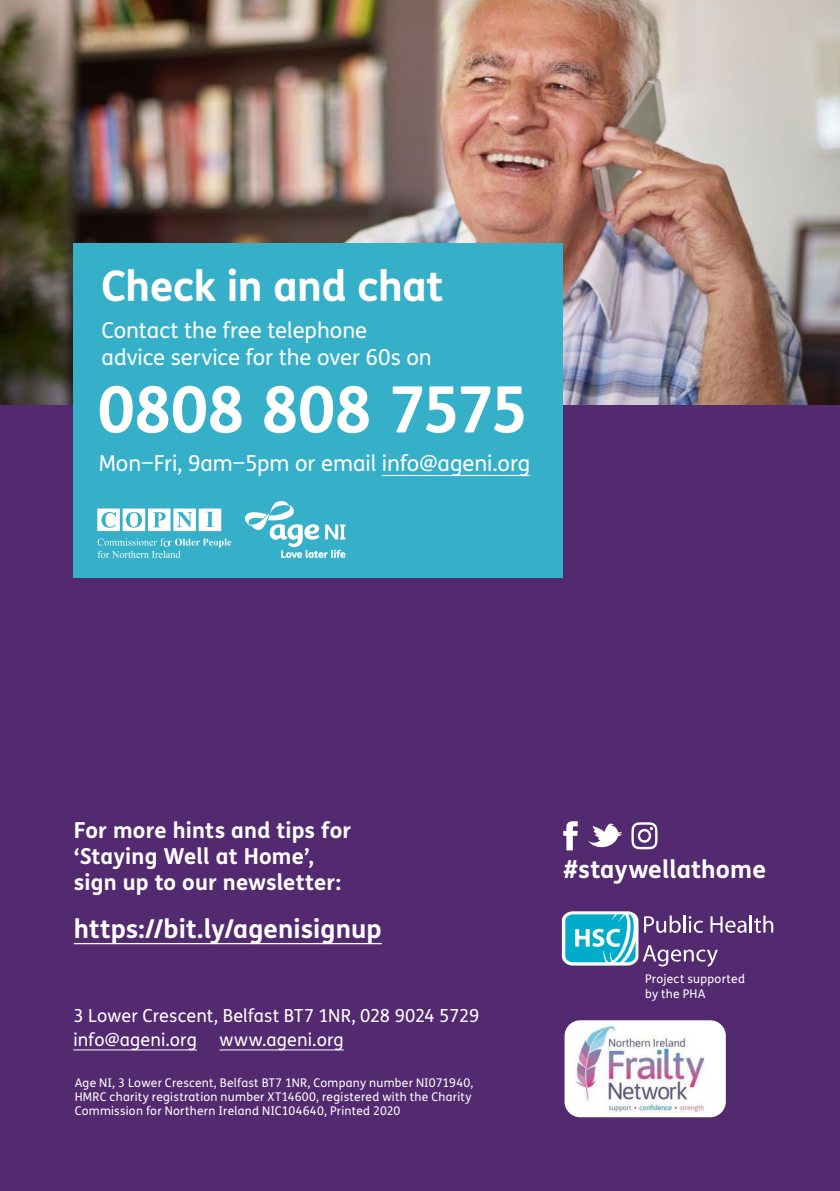
<style>
.page{position:relative;width:840px;height:1191px;background:#fff}
.page>*{position:absolute;margin:0;border:0;box-sizing:border-box;transform-origin:0 0}
.t1{font:700 64px "FS Me";letter-spacing:-.02em;color:#fff}
.t2{font:700 42px "FS Me";letter-spacing:-.005em;color:#fff}
.t3{font:700 26px "FS Me";letter-spacing:.005em;color:#fff}
.t4{font:700 24.8px "FS Me";letter-spacing:.005em;color:#fff}
.t5{font:22px/26.8px "FS Me";color:#fff}
.t6{font:700 22px/26px "FS Me";letter-spacing:.005em;color:#fff}
.t7{font:18px/24px "FS Me";letter-spacing:.005em;color:#fff}
.t8{font:12px/14.4px "FS Me";letter-spacing:.02em;color:#fff}
</style>
<div class="page">
<div style="left:0;top:0;width:839px;height:1191px;background:#53296f"></div>
<hr style="left:73px;top:1049px;width:124px;height:1px;background:#fff">
<hr style="left:219px;top:1049px;width:124px;height:1px;background:#fff">
<hr style="left:74px;top:943px;width:307px;height:1px;background:#fff">
<img style="left:0;top:0;width:839px;height:404px">
<div style="left:73px;top:244px;width:490px;height:334px;background:#36b0c9"></div>
<div style="left:564px;top:1020px;width:161px;height:97px;background:#fff;border-radius:16px"></div>
<img style="left:575px;top:1024px;width:130px;height:89px">
<svg style="left:561px;top:911px;width:211px;height:55px"></svg>
<svg style="left:631px;top:822px;width:26px;height:27px"></svg>
<svg style="left:588px;top:823px;width:34px;height:25px"></svg>
<svg style="left:563px;top:821px;width:14px;height:29px"></svg>
<hr style="left:381px;top:475px;width:149px;height:1px;background:#fff">
<svg style="left:245px;top:501px;width:100px;height:57px"></svg>
<svg style="left:97px;top:508px;width:124px;height:23px"></svg>
<svg style="left:98px;top:538px;width:133px;height:20px"></svg>
<h2 class="t2" style="left:101px;top:253px;width:343px">Check in and chat</h2>
<h3 class="t5" style="left:101px;top:317px;width:331px">Contact the free telephone advice service for the over 60s on</h3>
<h1 class="t1" style="left:97px;top:360px;width:432px">0808 808 7575</h1>
<h3 class="t5" style="left:99px;top:449px;width:433px">Mon−Fri, 9am−5pm or email info@ageni.org</h3>
<h3 class="t6" style="left:74px;top:816px;width:279px">For more hints and tips for ‘Staying Well at Home’, sign up to our newsletter:</h3>
<h3 class="t3" style="left:74px;top:908px;width:309px">https://bit.ly/agenisignup</h3>
<h3 class="t7" style="left:73px;top:1003px;width:407px">3 Lower Crescent, Belfast BT7 1NR, 028 9024 5729 info@ageni.org www.ageni.org</h3>
<p class="t8" style="left:75px;top:1075px;width:400px">Age NI, 3 Lower Crescent, Belfast BT7 1NR, Company number NI071940,<br>HMRC charity registration number XT14600, registered with the Charity<br>Commission for Northern Ireland NIC104640, Printed 2020</p>
<h3 class="t4" style="left:563px;top:850px;width:204px">#staywellathome</h3>
<p class="t8" style="left:644px;top:971px;width:101px">Project supported by the PHA</p>
</div>
